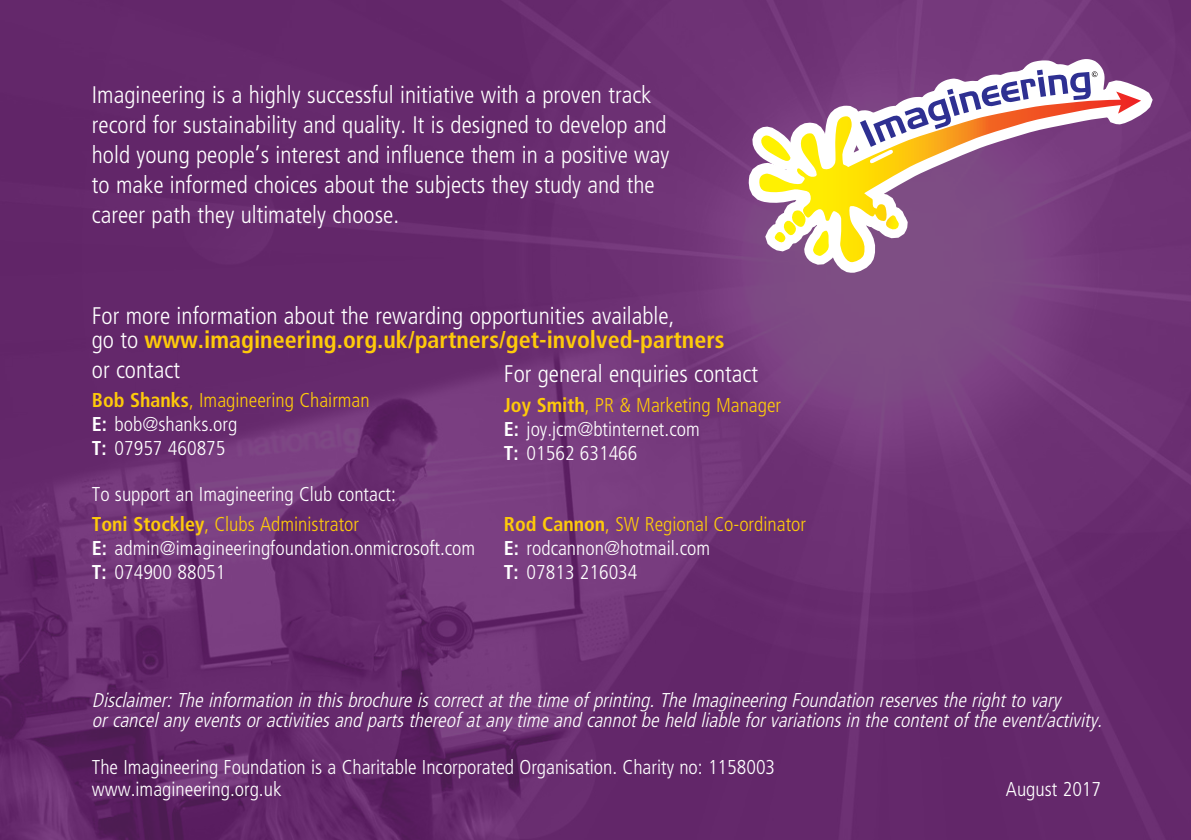
<style>
.page{position:relative;width:1191px;height:840px;background:#fff}
.page>*{position:absolute;margin:0;border:0;box-sizing:border-box;transform-origin:0 0}
.BT{font:300 condensed 24px/30px "Frutiger LT Std";color:#fff}
.BT-2{font:300 condensed 20px/22px "Frutiger LT Std";color:#fff}
.BT-3{font:italic 300 condensed 20px/20px "Frutiger LT Std";color:#fff}
.BT-4{font:300 condensed 20px "Frutiger LT Std";color:#feca0a}
.s1{font-weight:700;color:#feca0a}
.s2{font-weight:700}
</style>
<div class="page">
<img style="left:0;top:0;width:1191px;height:839px">
<svg style="left:740px;top:82px;width:422px;height:202px;background:#794380"></svg>
<svg style="left:1124px;top:91px;width:17px;height:171px;background:#864b83"></svg>
<svg style="left:740px;top:45px;width:384px;height:233px"></svg>
<p class="BT" style="left:92px;top:80px;width:579px">Imagineering is a highly successful initiative with a proven track record for sustainability and quality. It is designed to develop and hold young people’s interest and influence them in a positive way to make informed choices about the subjects they study and the career path they ultimately choose.</p>
<p class="BT" style="left:92px;top:304px;width:634px;line-height:24px">For more information about the rewarding opportunities available,<br>go to <span class="s1">www.imagineering.org.uk/partners/get-involved-partners</span></p>
<p class="BT" style="left:92px;top:354px;width:90px">or contact</p>
<p class="BT-4" style="left:92px;top:389px;width:279px"><span class="s2">Bob Shanks</span>, Imagineering Chairman</p>
<p class="BT-2" style="left:92px;top:413px;width:147px"><span class="s2">E:</span> bob@shanks.org</p>
<p class="BT-2" style="left:92px;top:437px;width:135px"><span class="s2">T:</span> 07957 460875</p>
<p class="BT" style="left:504px;top:359px;width:256px">For general enquiries contact</p>
<p class="BT-4" style="left:504px;top:393px;width:279px"><span class="s2">Joy Smith</span>, PR &amp; Marketing Manager</p>
<p class="BT-2" style="left:504px;top:418px;width:197px"><span class="s2">E:</span> joy.jcm@btinternet.com</p>
<p class="BT-2" style="left:504px;top:442px;width:135px"><span class="s2">T:</span> 01562 631466</p>
<p class="BT-2" style="left:92px;top:483px;width:305px">To support an Imagineering Club contact:</p>
<p class="BT-4" style="left:92px;top:512px;width:269px"><span class="s2">Toni Stockley</span>, Clubs Administrator</p>
<p class="BT-2" style="left:92px;top:537px;width:385px"><span class="s2">E:</span> admin@imagineeringfoundation.onmicrosoft.com</p>
<p class="BT-2" style="left:92px;top:561px;width:135px"><span class="s2">T:</span> 074900 88051</p>
<p class="BT-4" style="left:504px;top:512px;width:304px"><span class="s2">Rod Cannon</span>, SW Regional Co-ordinator</p>
<p class="BT-2" style="left:504px;top:537px;width:208px"><span class="s2">E:</span> rodcannon@hotmail.com</p>
<p class="BT-2" style="left:504px;top:561px;width:135px"><span class="s2">T:</span> 07813 216034</p>
<p class="BT-3" style="left:92px;top:690px;width:1016px">Disclaimer:Theinformation in thisbrochureiscorrectatthetimeofprinting.TheImagineering Foundation reservestherightto vary orcancelanyeventsoractivitiesand partsthereofatanytimeand cannotbeheld liableforvariationsin thecontentoftheevent/activity.</p>
<p class="BT-2" style="left:92px;top:755px;width:685px">The Imagineering Foundation is a Charitable Incorporated Organisation. Charity no: 1158003 www.imagineering.org.uk</p>
<p class="BT-2" style="left:1006px;top:777px;width:97px">August 2017</p>
</div>
